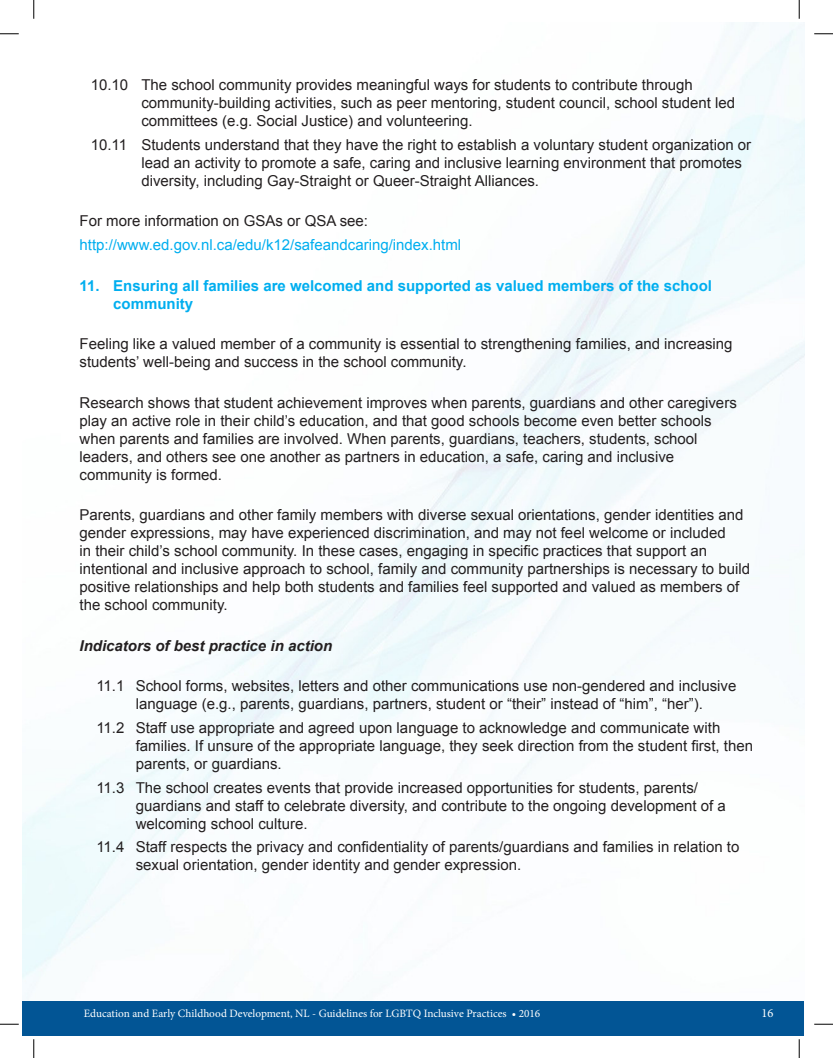
<style>
.page{position:relative;width:833px;height:1058px;background:#fff}
.page>*{position:absolute;margin:0;border:0;box-sizing:border-box;transform-origin:0 0}
.t1{font:15px/18px "Arial";color:#231f20}
.t2{font:700 15px/18px "Arial";color:#00aeef}
.t3{font:15px "Arial";color:#00aeef}
.t4{font:italic 700 15px "Arial";color:#231f20}
.t5{font:12.5px "Minion Pro";color:#fff}
.t6{font:11.25px "Minion Pro";color:#fff}
</style>
<div class="page">
<div style="left:23px;top:1000px;width:781px;height:35px;background:#025595"></div>
<svg style="left:0;top:33px;width:19px;height:2px"></svg>
<svg style="left:814px;top:33px;width:19px;height:2px"></svg>
<svg style="left:0;top:1023px;width:19px;height:2px"></svg>
<svg style="left:814px;top:1023px;width:19px;height:2px"></svg>
<svg style="left:33px;top:0;width:2px;height:19px"></svg>
<svg style="left:33px;top:1039px;width:2px;height:19px"></svg>
<svg style="left:798px;top:0;width:2px;height:19px"></svg>
<svg style="left:798px;top:1039px;width:2px;height:19px"></svg>
<p class="t1" style="left:141px;top:76px;width:595px;text-indent:-51px">10.10 The school community provides meaningful ways for students to contribute through community-building activities, such as peer mentoring, student council, school student led committees (e.g. Social Justice) and volunteering.</p>
<p class="t1" style="left:141px;top:136px;width:611px;text-indent:-51px">10.11 Students understand that they have the right to establish a voluntary student organization or lead an activity to promote a safe, caring and inclusive learning environment that promotes diversity, including Gay-Straight or Queer-Straight Alliances.</p>
<p class="t1" style="left:79px;top:212px;width:290px">For more information on GSAs or QSA see:</p>
<p class="t3" style="left:79px;top:235px;width:383px">http://www.ed.gov.nl.ca/edu/k12/safeandcaring/index.html</p>
<p class="t2" style="left:113px;top:277px;width:600px;text-indent:-34px">11. Ensuring all families are welcomed and supported as valued members of the school community</p>
<p class="t1" style="left:79px;top:335px;width:654px">Feeling like a valued member of a community is essential to strengthening families, and increasing students’ well-being and success in the school community.</p>
<p class="t1" style="left:79px;top:393px;width:658px">Research shows that student achievement improves when parents, guardians and other caregivers play an active role in their child’s education, and that good schools become even better schools when parents and families are involved. When parents, guardians, teachers, students, school leaders, and others see one another as partners in education, a safe, caring and inclusive community is formed.</p>
<p class="t1" style="left:79px;top:506px;width:672px">Parents, guardians and other family members with diverse sexual orientations, gender identities and gender expressions, may have experienced discrimination, and may not feel welcome or included<br>in their child’s school community. In these cases, engaging in specific practices that support an intentional and inclusive approach to school, family and community partnerships is necessary to build positive relationships and help both students and families feel supported and valued as members of the school community.</p>
<p class="t4" style="left:79px;top:635px;width:254px">Indicators of best practice in action</p>
<p class="t1" style="left:96px;top:677px;width:641px;text-align:center">11.1 School forms, websites, letters and other communications use non-gendered and inclusive language (e.g., parents, guardians, partners, student or “their” instead of “him”, “her”).</p>
<p class="t1" style="left:136px;top:718px;width:618px;text-indent:-39px">11.2 Staff use appropriate and agreed upon language to acknowledge and communicate with families. If unsure of the appropriate language, they seek direction from the student first, then parents, or guardians.</p>
<p class="t1" style="left:136px;top:778px;width:591px;text-indent:-39px">11.3 The school creates events that provide increased opportunities for students, parents/ guardians and staff to celebrate diversity, and contribute to the ongoing development of a welcoming school culture.</p>
<p class="t1" style="left:136px;top:838px;width:605px;text-indent:-39px">11.4 Staff respects the privacy and confidentiality of parents/guardians and families in relation to sexual orientation, gender identity and gender expression.</p>
<p class="t6" style="left:84px;top:1005px;width:458px">Education and Early Childhood Development, NL - Guidelines for LGBTQ Inclusive Practices • 2016</p>
<p class="t5" style="left:761px;top:1004px;width:13px">16</p>
</div>
